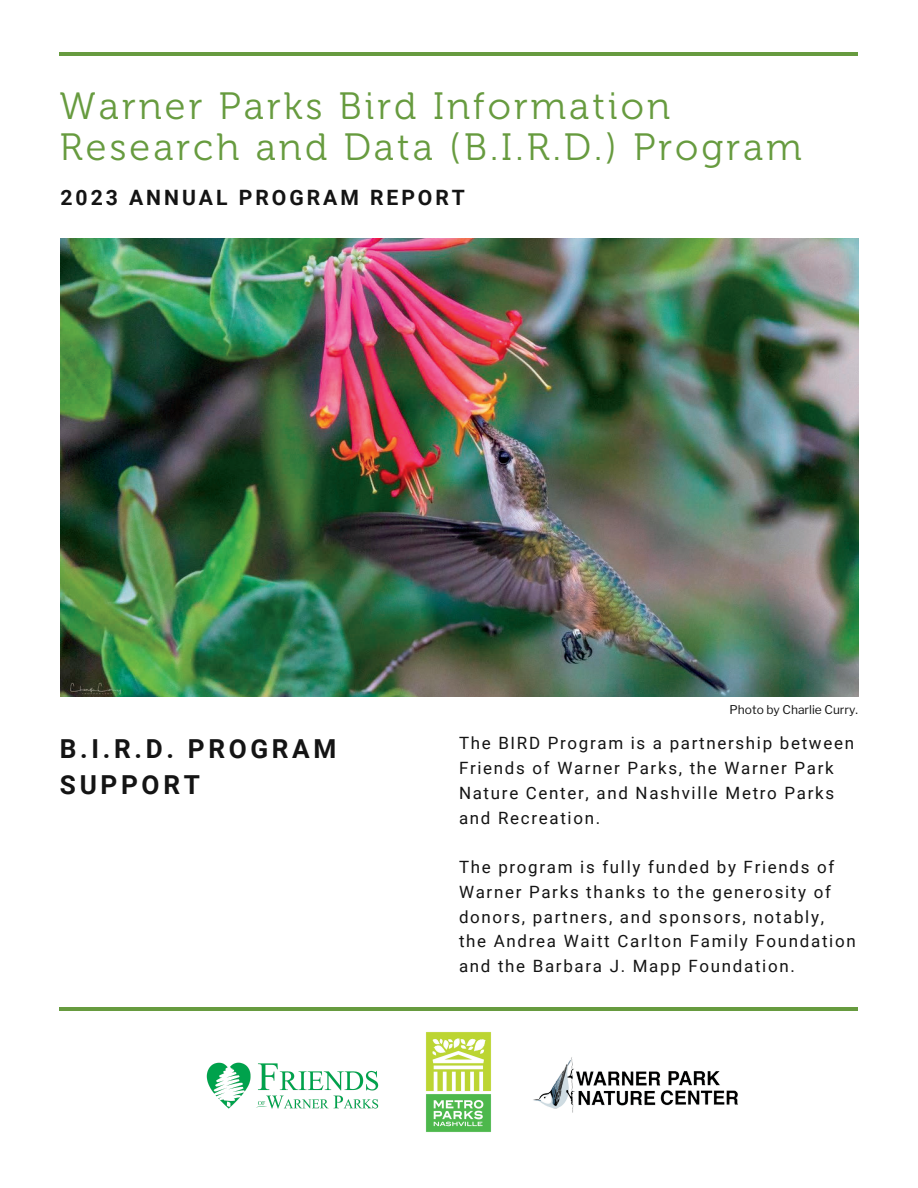
<style>
.page{position:relative;width:918px;height:1188px;background:#fff}
.page>*{position:absolute;margin:0;border:0;box-sizing:border-box;transform-origin:0 0}
.t1{font:37.95px/41.7px "Museo 300";letter-spacing:.08em;color:#679b3f}
.t2{font:700 26.1px/36px "Roboto";letter-spacing:.14em;color:#141414}
.t3{font:700 21.15px "Roboto";letter-spacing:.14em;color:#141414}
.t4{font:16.95px/24.8px "Roboto";letter-spacing:.1em;color:#141414}
.t5{font:12px "Libre Franklin";color:#141414}
</style>
<div class="page">
<img style="left:61px;top:239px;width:797px;height:458px">
<img style="left:206px;top:1062px;width:173px;height:47px">
<img style="left:533px;top:1057px;width:205px;height:56px">
<img style="left:426px;top:1032px;width:65px;height:100px">
<hr style="left:60px;top:1007px;width:798px;height:4px;background:#679b3f">
<hr style="left:60px;top:52px;width:798px;height:4px;background:#679b3f">
<p class="t1" style="left:60px;top:85px;width:743px">Warner Parks Bird Information<br>Research and Data (B.I.R.D.) Program</p>
<p class="t3" style="left:61px;top:185px;width:406px">2023 ANNUAL PROGRAM REPORT</p>
<p class="t5" style="left:730px;top:702px;width:130px">Photo by Charlie Curry.</p>
<h2 class="t2" style="left:60px;top:731px;width:278px">B.I.R.D. PROGRAM<br>SUPPORT</h2>
<h4 class="t4" style="left:459px;top:731px;width:397px">The BIRD Program is a partnership between Friends of Warner Parks, the Warner Park Nature Center, and Nashville Metro Parks and Recreation.</h4>
<h4 class="t4" style="left:459px;top:855px;width:398px">The program is fully funded by Friends of Warner Parks thanks to the generosity of donors, partners, and sponsors, notably,<br>the Andrea Waitt Carlton Family Foundation and the Barbara J. Mapp Foundation.</h4>
</div>
